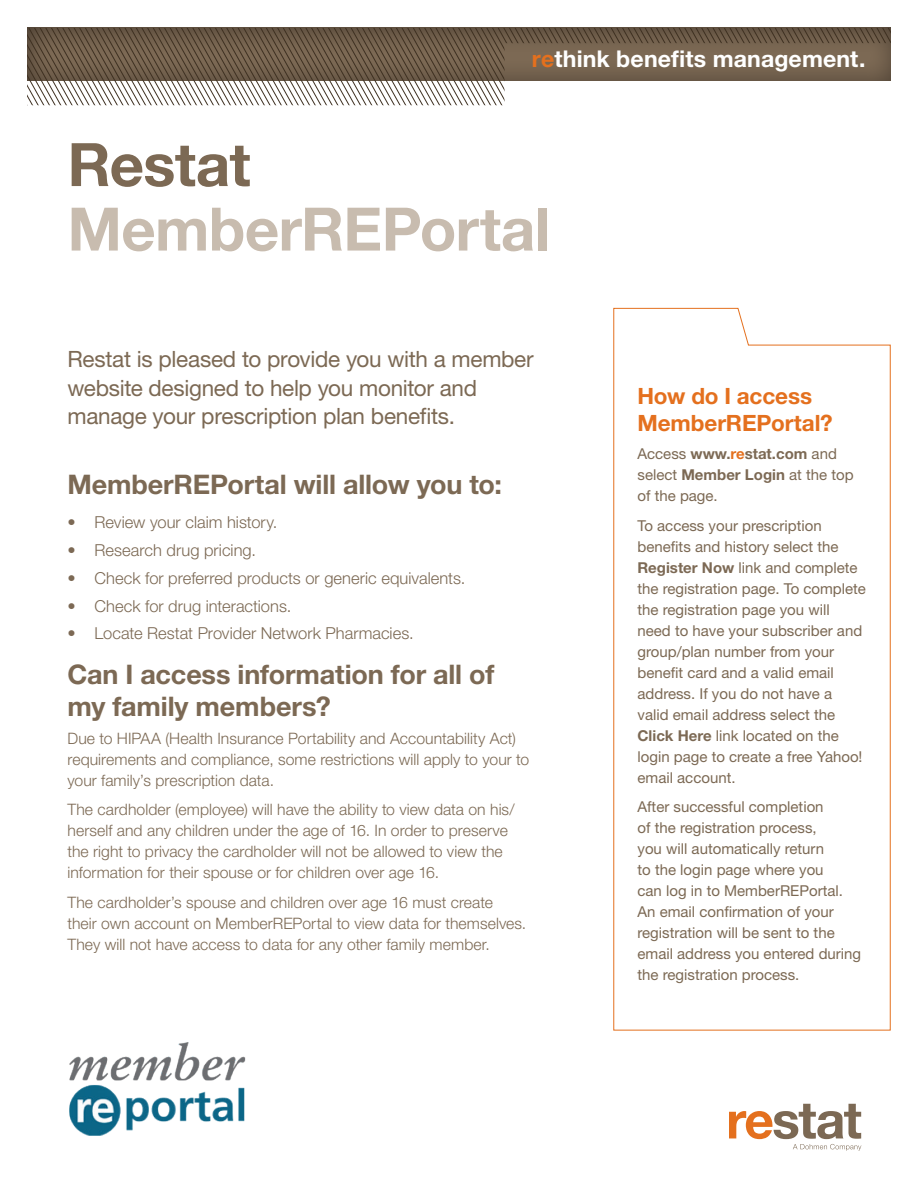
<style>
.page{position:relative;width:918px;height:1188px;background:#fff}
.page>*{position:absolute;margin:0;border:0;box-sizing:border-box;transform-origin:0 0}
.t1{font:700 60px "Helvetica Neue LT Std";letter-spacing:-.01em;color:#c8bcaf}
.t2{font:700 60px "Helvetica Neue LT Std";letter-spacing:-.01em;color:#7c6954}
.t3{font:700 27px/31.5px "Helvetica Neue LT Std";letter-spacing:-.005em;color:#7c6954}
.t4{font:700 23.1px "Helvetica Neue LT Std";letter-spacing:.005em;color:#fff}
.t5{font:22.5px/28.5px "Helvetica Neue LT Std";letter-spacing:-.015em;color:#7c6954}
.t6{font:700 22.5px/27px "Helvetica Neue LT Std";letter-spacing:-.005em;color:#e4701e}
.t7{font:300 16.5px "Helvetica Neue LT Std";color:#7c6954}
.t8{font:300 15.75px/21px "Helvetica Neue LT Std";letter-spacing:.005em;color:#7c6954}
.t9{font:15px/21px "Helvetica Neue LT Std";color:#7c6954}
.s1{color:#e4701e}
.s2{font-weight:700}
.s3{font-weight:700;color:#e4701e}
</style>
<div class="page">
<div style="left:26px;top:26px;width:866px;height:57px;background:#5f5040"></div>
<svg style="left:27px;top:28px;width:864px;height:77px"></svg>
<svg style="left:729px;top:1104px;width:132px;height:47px"></svg>
<svg style="left:613px;top:308px;width:278px;height:723px"></svg>
<img style="left:69px;top:1042px;width:177px;height:94px">
<h3 class="t4" style="left:532px;top:45px;width:335px"><span class="s1">re</span>think benefits management.</h3>
<h1 class="t2" style="left:68px;top:128px;width:185px">Restat</h1>
<h1 class="t1" style="left:68px;top:192px;width:484px">MemberREPortal</h1>
<h3 class="t5" style="left:68px;top:345px;width:468px">Restat is pleased to provide you with a member website designed to help you monitor and manage your prescription plan benefits.</h3>
<h2 class="t3" style="left:68px;top:468px;width:436px">MemberREPortal will allow you to:</h2>
<p class="t7" style="left:68px;top:512px;width:212px">• Review your claim history.</p>
<p class="t7" style="left:68px;top:540px;width:190px">• Research drug pricing.</p>
<p class="t7" style="left:68px;top:568px;width:399px">• Check for preferred products or generic equivalents.</p>
<p class="t7" style="left:68px;top:596px;width:225px">• Check for drug interactions.</p>
<p class="t7" style="left:68px;top:623px;width:348px">• Locate Restat Provider Network Pharmacies.</p>
<h2 class="t3" style="left:68px;top:658px;width:428px">Can I access information for all of my family members?</h2>
<p class="t8" style="left:68px;top:727px;width:463px">Due to HIPAA (Health Insurance Portability and Accountability Act) requirements and compliance, some restrictions will apply to your to your family’s prescription data.</p>
<p class="t8" style="left:68px;top:799px;width:449px">The cardholder (employee) will have the ability to view data on his/ herself and any children under the age of 16. In order to preserve the right to privacy the cardholder will not be allowed to view the information for their spouse or for children over age 16.</p>
<p class="t8" style="left:68px;top:891px;width:460px">The cardholder’s spouse and children over age 16 must create<br>their own account on MemberREPortal to view data for themselves.<br>They will not have access to data for any other family member.</p>
<h3 class="t6" style="left:638px;top:382px;width:197px">How do I access<br>MemberREPortal?</h3>
<p class="t9" style="left:638px;top:443px;width:218px">Access <span class="s2">www.</span><span class="s3">re</span><span class="s2">stat.com</span> and select <span class="s2">Member Login</span> at the top of the page.</p>
<p class="t9" style="left:638px;top:515px;width:230px">To access your prescription benefits and history select the<br><span class="s2">Register Now</span> link and complete the registration page. To complete the registration page you will need to have your subscriber and group/plan number from your benefit card and a valid email address. If you do not have a valid email address select the<br><span class="s2">Click Here</span> link located on the login page to create a free Yahoo! email account.</p>
<p class="t9" style="left:638px;top:796px;width:225px">After successful completion<br>of the registration process,<br>you will automatically return<br>to the login page where you<br>can log in to MemberREPortal.<br>An email confirmation of your registration will be sent to the email address you entered during the registration process.</p>
</div>
